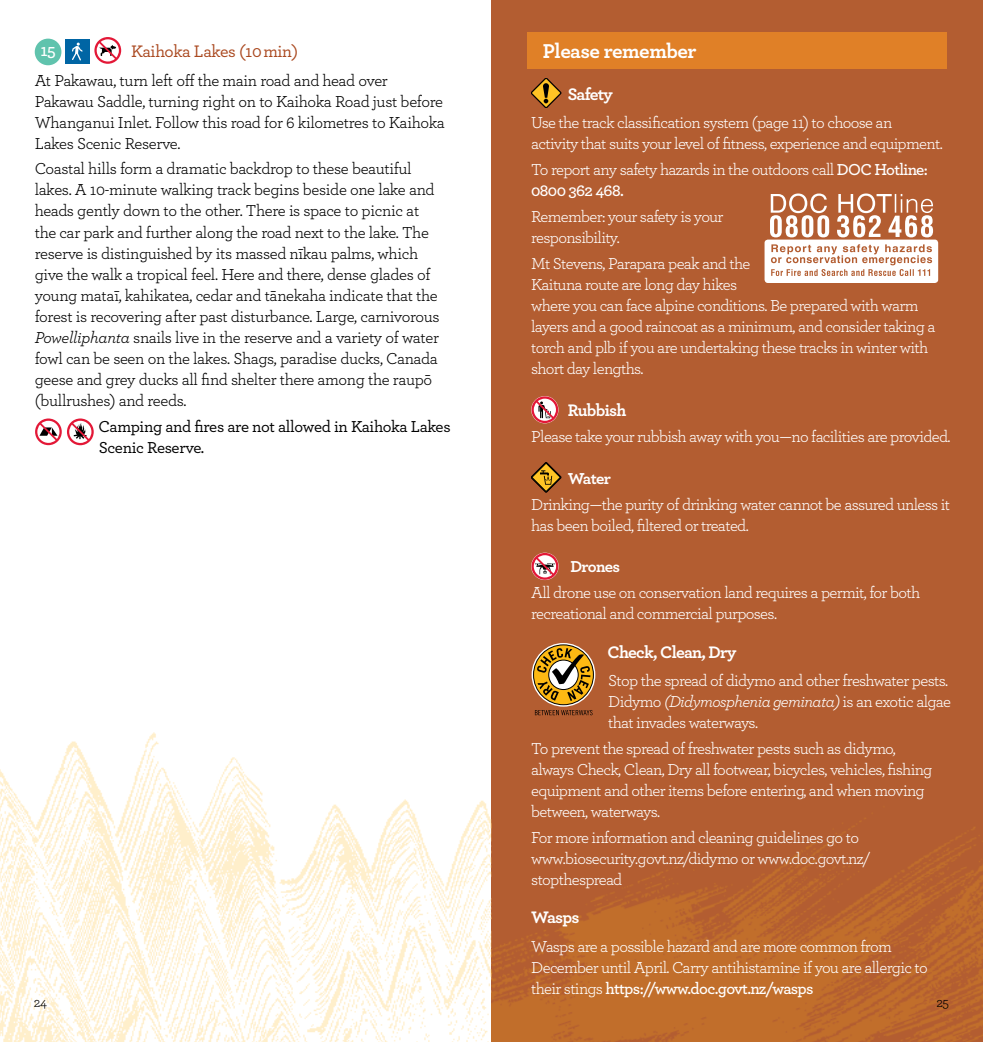
<style>
.page{position:relative;width:983px;height:1042px;background:#fff}
.page>*{position:absolute;margin:0;border:0;box-sizing:border-box;transform-origin:0 0}
.t1{font:700 21px "Archer";letter-spacing:-.02em;color:#fff}
.t2{font:700 17.5px "Archer";letter-spacing:-.04em;color:#fff}
.t3{font:500 17.5px "Archer";letter-spacing:-.02em;color:#aa4920}
.t4{font:600 17.5px "Archer";color:#fff}
.t5{font:16.62px/21px "Archer";letter-spacing:-.04em;color:#fff}
.t6{font:16.62px/21px "Archer";letter-spacing:-.02em;color:#000}
.t7{font:500 16.62px/21px "Archer";letter-spacing:-.02em;color:#000}
.t8{font:700 16.62px "Archer";letter-spacing:-.04em;color:#fff}
.t9{font:14px "Archer";color:#000}
.s1{font-style:italic}
.s2{font-weight:600}
</style>
<div class="page">
<div style="left:491px;top:0;width:491px;height:1042px;background:#b35d31"></div>
<img style="left:491px;top:818px;width:491px;height:224px">
<div style="left:35px;top:39px;width:26px;height:26px;background:#60c3ad;border-radius:50%"></div>
<div style="left:65px;top:39px;width:24px;height:25px;background:#0065a4"></div>
<svg style="left:72px;top:43px;width:11px;height:18px"></svg>
<svg style="left:94px;top:37px;width:27px;height:27px"></svg>
<svg style="left:35px;top:418px;width:59px;height:27px"></svg>
<div style="left:531px;top:78px;width:30px;height:30px;border:1px solid #000;border-radius:14px"></div>
<svg style="left:532px;top:79px;width:28px;height:28px"></svg>
<svg style="left:543px;top:83px;width:6px;height:20px"></svg>
<svg style="left:531px;top:396px;width:27px;height:27px"></svg>
<div style="left:531px;top:462px;width:30px;height:30px;border:1px solid #000;border-radius:14px"></div>
<svg style="left:532px;top:463px;width:28px;height:28px"></svg>
<div style="left:532px;top:463px;width:28px;height:28px;border:1px solid #000;border-radius:14px"></div>
<svg style="left:540px;top:470px;width:12px;height:15px"></svg>
<svg style="left:531px;top:553px;width:27px;height:27px"></svg>
<svg style="left:532px;top:644px;width:62px;height:71px"></svg>
<div style="left:527px;top:32px;width:419px;height:36px;background:#e08027"></div>
<svg style="left:764px;top:193px;width:173px;height:90px"></svg>
<img style="left:0;top:732px;width:491px;height:310px">
<p class="t4" style="left:41px;top:37px;width:17px">15</p>
<p class="t3" style="left:131px;top:39px;width:169px">Kaihoka Lakes (10 min)</p>
<p class="t6" style="left:35px;top:69px;width:411px">At Pakawau, turn left off the main road and head over Pakawau Saddle, turning right on to Kaihoka Road just before Whanganui Inlet. Follow this road for 6 kilometres to Kaihoka Lakes Scenic Reserve.</p>
<p class="t6" style="left:35px;top:158px;width:406px">Coastal hills form a dramatic backdrop to these beautiful lakes. A 10‑minute walking track begins beside one lake and heads gently down to the other. There is space to picnic at the car park and further along the road next to the lake. The reserve is distinguished by its massed nīkau palms, which give the walk a tropical feel. Here and there, dense glades of young mataī, kahikatea, cedar and tānekaha indicate that the forest is recovering after past disturbance. Large, carnivorous <span class="s1">Powelliphanta</span> snails live in the reserve and a variety of water fowl can be seen on the lakes. Shags, paradise ducks, Canada geese and grey ducks all find shelter there among the raupō (bullrushes) and reeds.</p>
<p class="t7" style="left:99px;top:415px;width:353px">Camping and fires are not allowed in Kaihoka Lakes<br>Scenic Reserve.</p>
<p class="t1" style="left:542px;top:35px;width:155px">Please remember</p>
<p class="t2" style="left:567px;top:80px;width:47px">Safety</p>
<p class="t5" style="left:531px;top:112px;width:413px">Use the track classification system (page 11) to choose an activity that suits your level of fitness, experience and equipment.</p>
<p class="t5" style="left:531px;top:159px;width:398px">To report any safety hazards in the outdoors call <span class="s2">DOC Hotline:<br>0800 362 468.</span></p>
<p class="t5" style="left:531px;top:206px;width:194px">Remember: your safety is your responsibility.</p>
<p class="t5" style="left:531px;top:252px;width:405px">Mt Stevens, Parapara peak and the<br>Kaituna route are long day hikes<br>where you can face alpine conditions. Be prepared with warm layers and a good raincoat as a minimum, and consider taking a torch and plb if you are undertaking these tracks in winter with short day lengths.</p>
<p class="t2" style="left:567px;top:397px;width:60px">Rubbish</p>
<p class="t5" style="left:531px;top:425px;width:421px">Please take your rubbish away with you — no facilities are provided.</p>
<p class="t8" style="left:567px;top:466px;width:45px">Water</p>
<p class="t5" style="left:531px;top:493px;width:420px">Drinking — the purity of drinking water cannot be assured unless it has been boiled, filtered or treated.</p>
<p class="t8" style="left:570px;top:553px;width:51px">Drones</p>
<p class="t5" style="left:531px;top:581px;width:390px">All drone use on conservation land requires a permit, for both recreational and commercial purposes.</p>
<p class="t2" style="left:607px;top:638px;width:130px">Check, Clean, Dry</p>
<p class="t5" style="left:608px;top:669px;width:344px">Stop the spread of didymo and other freshwater pests.<br>Didymo <span class="s1">(Didymosphenia geminata)</span> is an exotic algae that invades waterways.</p>
<p class="t5" style="left:531px;top:737px;width:402px">To prevent the spread of freshwater pests such as didymo, always Check, Clean, Dry all footwear, bicycles, vehicles, fishing equipment and other items before entering, and when moving between, waterways.</p>
<p class="t5" style="left:531px;top:826px;width:341px">For more information and cleaning guidelines go to www.biosecurity.govt.nz/didymo or www.doc.govt.nz/ stopthespread</p>
<p class="t2" style="left:531px;top:903px;width:50px">Wasps</p>
<p class="t5" style="left:531px;top:935px;width:398px">Wasps are a possible hazard and are more common from<br>December until April. Carry antihistamine if you are allergic to their stings <span class="s2">https://www.doc.govt.nz/wasps</span></p>
<p class="t9" style="left:34px;top:992px;width:15px">24</p>
<p class="t9" style="left:936px;top:992px;width:14px">25</p>
</div>
